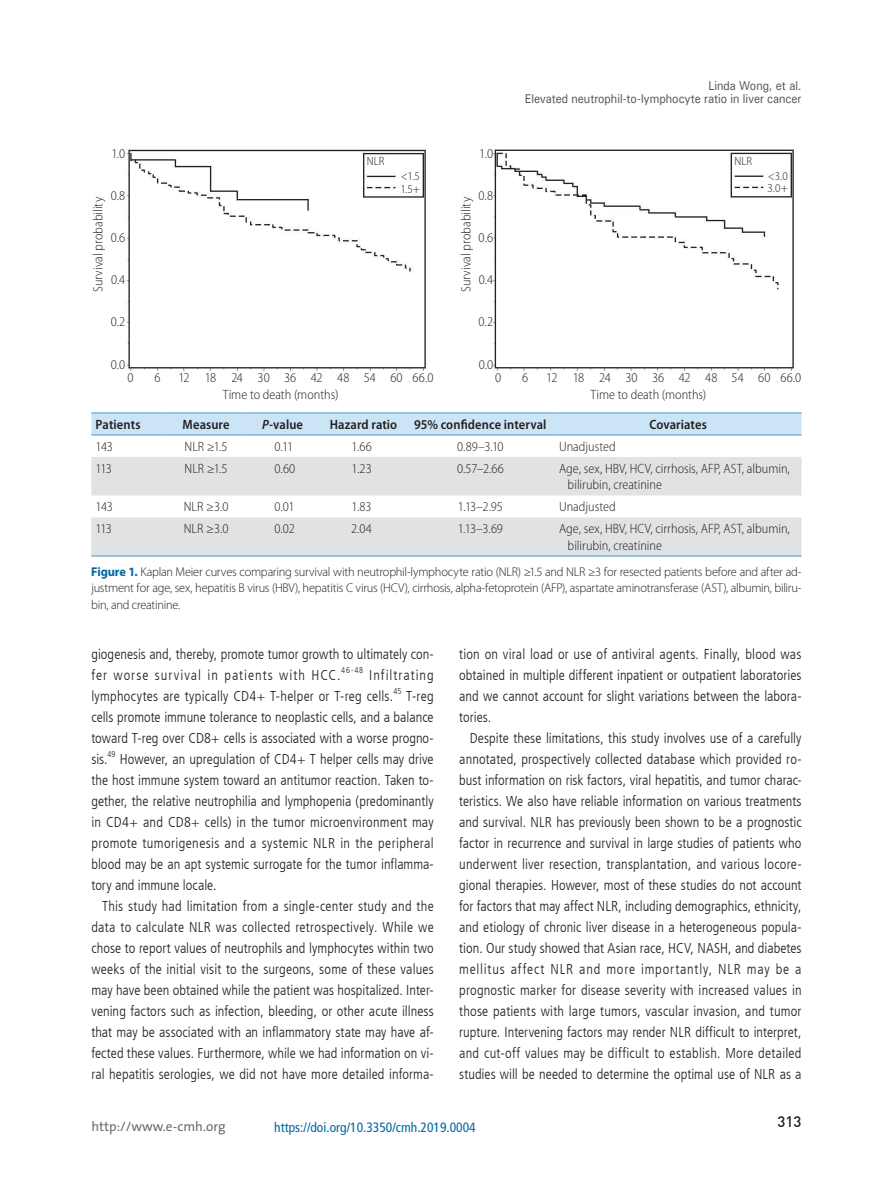
<style>
.page{position:relative;width:893px;height:1191px;background:#fff}
.page>*{position:absolute;margin:0;border:0;box-sizing:border-box;transform-origin:0 0}
.t1{font:15px "Dinmed";color:#231f20}
.t2{font:300 condensed 14.25px/21px "Frutiger LT";letter-spacing:.005em;color:#231f20;text-align:justify}
.t3{font:300 semi-condensed 13.5px/16.5px "Myriad Pro";color:#231f20}
.t4{font:600 semi-condensed 13.5px "Myriad Pro";letter-spacing:.005em;color:#231f20}
.t5{font:condensed 13.5px "Frutiger LT";color:#0168a1}
.t6{font:13.5px "The Sans";color:#6c6d70}
.t7{font:300 12.75px/16.5px "Myriad Pro";letter-spacing:-.02em;color:#231f20;text-align:justify}
.t8{font:500 12.75px/13.5px "Univers";letter-spacing:-.005em;color:#57585a;text-align:right;scale:.88 1}
.t9{font:300 semi-condensed 12px/12.8px "Myriad Pro";letter-spacing:.005em;color:#231f20}
.t10{font:300 condensed 8.25px "Frutiger LT";letter-spacing:.055em;color:#231f20}
.s1{font-style:italic}
.s2{font-weight:700;color:#0168a1}
</style>
<div class="page">
<div style="left:91px;top:413px;width:710px;height:21px;background:#cbe5f7"></div>
<svg style="left:91px;top:457px;width:710px;height:98px;fill:#e1e2e4"></svg>
<hr style="left:91px;top:412px;width:77px;height:1px;background:#4895d0">
<hr style="left:168px;top:412px;width:76px;height:1px;background:#4895d0">
<hr style="left:244px;top:412px;width:77px;height:1px;background:#4895d0">
<hr style="left:321px;top:412px;width:85px;height:1px;background:#4895d0">
<hr style="left:406px;top:412px;width:149px;height:1px;background:#4895d0">
<hr style="left:555px;top:412px;width:246px;height:1px;background:#4895d0">
<hr style="left:91px;top:434px;width:77px;height:1px;background:#4895d0">
<hr style="left:168px;top:434px;width:76px;height:1px;background:#4895d0">
<hr style="left:244px;top:434px;width:77px;height:1px;background:#4895d0">
<hr style="left:321px;top:434px;width:85px;height:1px;background:#4895d0">
<hr style="left:406px;top:434px;width:149px;height:1px;background:#4895d0">
<hr style="left:555px;top:434px;width:246px;height:1px;background:#4895d0">
<hr style="left:91px;top:555px;width:77px;height:1px;background:#4895d0">
<hr style="left:168px;top:555px;width:76px;height:1px;background:#4895d0">
<hr style="left:244px;top:555px;width:77px;height:1px;background:#4895d0">
<hr style="left:321px;top:555px;width:85px;height:1px;background:#4895d0">
<hr style="left:406px;top:555px;width:149px;height:1px;background:#4895d0">
<hr style="left:555px;top:555px;width:246px;height:1px;background:#4895d0">
<img style="left:127px;top:149px;width:299px;height:223px">
<img style="left:493px;top:149px;width:301px;height:222px">
<p class="t3" style="left:111px;top:145px;width:15px">1.0</p>
<p class="t3" style="left:111px;top:187px;width:16px">0.8</p>
<p class="t3" style="left:111px;top:229px;width:16px">0.6</p>
<p class="t3" style="left:111px;top:271px;width:16px">0.4</p>
<p class="t3" style="left:111px;top:313px;width:16px">0.2</p>
<p class="t3" style="left:111px;top:356px;width:16px">0.0</p>
<p class="t3" style="left:479px;top:145px;width:15px">1.0</p>
<p class="t3" style="left:479px;top:187px;width:16px">0.8</p>
<p class="t3" style="left:479px;top:229px;width:16px">0.6</p>
<p class="t3" style="left:479px;top:271px;width:16px">0.4</p>
<p class="t3" style="left:479px;top:313px;width:16px">0.2</p>
<p class="t3" style="left:479px;top:356px;width:16px">0.0</p>
<p class="t9" style="left:367px;top:155px;width:19px">NLR</p>
<p class="t9" style="left:400px;top:169px;width:21px">&lt;1.5<br>1.5+</p>
<p class="t3" style="left:90px;top:292px;width:97px;rotate:-90deg">Survival probability</p>
<p class="t3" style="left:458px;top:292px;width:97px;rotate:-90deg">Survival probability</p>
<p class="t8" style="left:525px;top:78px;width:316px">Linda Wong, et al.<br>Elevated neutrophil-to-lymphocyte ratio in liver cancer</p>
<p class="t9" style="left:734px;top:155px;width:19px">NLR</p>
<p class="t9" style="left:768px;top:169px;width:22px">&lt;3.0<br>3.0+</p>
<p class="t3" style="left:127px;top:369px;width:8px">0</p>
<p class="t3" style="left:154px;top:369px;width:8px">6</p>
<p class="t3" style="left:178px;top:369px;width:257px">12 18 24 30 36 42 48 54 60 66.0</p>
<p class="t3" style="left:495px;top:369px;width:8px">0</p>
<p class="t3" style="left:522px;top:369px;width:8px">6</p>
<p class="t3" style="left:546px;top:369px;width:257px">12 18 24 30 36 42 48 54 60 66.0</p>
<p class="t3" style="left:223px;top:386px;width:117px">Time to death (months)</p>
<p class="t3" style="left:590px;top:386px;width:117px">Time to death (months)</p>
<p class="t4" style="left:96px;top:415px;width:46px">Patients</p>
<p class="t4" style="left:183px;top:415px;width:49px">Measure</p>
<p class="t4" style="left:262px;top:415px;width:42px"><span class="s1">P</span>-value</p>
<p class="t4" style="left:330px;top:415px;width:69px">Hazard ratio</p>
<p class="t4" style="left:414px;top:415px;width:134px">95% confidence interval</p>
<p class="t4" style="left:649px;top:415px;width:59px">Covariates</p>
<p class="t3" style="left:96px;top:438px;width:19px">143</p>
<p class="t3" style="left:185px;top:438px;width:45px">NLR ≥1.5</p>
<p class="t3" style="left:274px;top:438px;width:20px">0.11</p>
<p class="t3" style="left:352px;top:438px;width:22px">1.66</p>
<p class="t3" style="left:457px;top:438px;width:48px">0.89–3.10</p>
<p class="t3" style="left:559px;top:438px;width:58px">Unadjusted</p>
<p class="t3" style="left:96px;top:460px;width:18px">113</p>
<p class="t3" style="left:185px;top:460px;width:45px">NLR ≥1.5</p>
<p class="t3" style="left:274px;top:460px;width:22px">0.60</p>
<p class="t3" style="left:352px;top:460px;width:22px">1.23</p>
<p class="t3" style="left:457px;top:460px;width:48px">0.57–2.66</p>
<p class="t3" style="left:568px;top:460px;width:224px;text-indent:-9px">Age, sex, HBV, HCV, cirrhosis, AFP, AST, albumin, bilirubin, creatinine</p>
<p class="t3" style="left:96px;top:498px;width:19px">143</p>
<p class="t3" style="left:184px;top:498px;width:46px">NLR ≥3.0</p>
<p class="t3" style="left:274px;top:498px;width:22px">0.01</p>
<p class="t3" style="left:352px;top:498px;width:22px">1.83</p>
<p class="t3" style="left:458px;top:498px;width:46px">1.13–2.95</p>
<p class="t3" style="left:559px;top:498px;width:58px">Unadjusted</p>
<p class="t3" style="left:96px;top:520px;width:18px">113</p>
<p class="t3" style="left:184px;top:520px;width:46px">NLR ≥3.0</p>
<p class="t3" style="left:274px;top:520px;width:22px">0.02</p>
<p class="t3" style="left:351px;top:520px;width:22px">2.04</p>
<p class="t3" style="left:458px;top:520px;width:47px">1.13–3.69</p>
<p class="t3" style="left:568px;top:520px;width:224px;text-indent:-9px">Age, sex, HBV, HCV, cirrhosis, AFP, AST, albumin, bilirubin, creatinine</p>
<p class="t7" style="left:91px;top:563px;width:712px"><span class="s2">Figure 1.</span> Kaplan Meier curves comparing survival with neutrophil-lymphocyte ratio (NLR) ≥1.5 and NLR ≥3 for resected patients before and after ad&shy;justment for age, sex, hepatitis B virus (HBV), hepatitis C virus (HCV), cirrhosis, alpha-fetoprotein (AFP), aspartate aminotransferase (AST), albumin, biliru&shy;bin, and creatinine.</p>
<p class="t2" style="left:91px;top:643px;width:344px">giogenesis and, thereby, promote tumor growth to ultimately con&shy;fer worse survival in patients with HCC.</p>
<p class="t10" style="left:341px;top:665px;width:23px">46-48</p>
<p class="t2" style="left:91px;top:664px;width:344px;text-indent:278px">Infiltrating lymphocytes are typically CD4+ T-helper or T-reg cells.</p>
<p class="t10" style="left:393px;top:686px;width:10px">45</p>
<p class="t2" style="left:91px;top:685px;width:344px;text-indent:315px">T-reg cells promote immune tolerance to neoplastic cells, and a balance toward T-reg over CD8+ cells is associated with a worse progno&shy;sis.</p>
<p class="t10" style="left:108px;top:749px;width:10px">49</p>
<p class="t2" style="left:91px;top:748px;width:344px;text-indent:28px">However, an upregulation of CD4+ T helper cells may drive the host immune system toward an antitumor reaction. Taken to&shy;gether, the relative neutrophilia and lymphopenia (predominantly in CD4+ and CD8+ cells) in the tumor microenvironment may promote tumorigenesis and a systemic NLR in the peripheral blood may be an apt systemic surrogate for the tumor inflamma&shy;tory and immune locale.</p>
<p class="t2" style="left:91px;top:896px;width:344px;text-indent:11px">This study had limitation from a single-center study and the data to calculate NLR was collected retrospectively. While we chose to report values of neutrophils and lymphocytes within two weeks of the initial visit to the surgeons, some of these values may have been obtained while the patient was hospitalized. Inter&shy;vening factors such as infection, bleeding, or other acute illness that may be associated with an inflammatory state may have af&shy;fected these values. Furthermore, while we had information on vi&shy;ral hepatitis serologies, we did not have more detailed informa-</p>
<p class="t2" style="left:459px;top:644px;width:344px">tion on viral load or use of antiviral agents. Finally, blood was obtained in multiple different inpatient or outpatient laboratories and we cannot account for slight variations between the labora&shy;tories.</p>
<p class="t2" style="left:459px;top:728px;width:344px;text-indent:11px">Despite these limitations, this study involves use of a carefully annotated, prospectively collected database which provided ro&shy;bust information on risk factors, viral hepatitis, and tumor charac&shy;teristics. We also have reliable information on various treatments and survival. NLR has previously been shown to be a prognostic factor in recurrence and survival in large studies of patients who underwent liver resection, transplantation, and various locore&shy;gional therapies. However, most of these studies do not account for factors that may affect NLR, including demographics, ethnicity, and etiology of chronic liver disease in a heterogeneous popula&shy;tion. Our study showed that Asian race, HCV, NASH, and diabetes mellitus affect NLR and more importantly, NLR may be a prognostic marker for disease severity with increased values in those patients with large tumors, vascular invasion, and tumor rupture. Intervening factors may render NLR difficult to interpret, and cut-off values may be difficult to establish. More detailed studies will be needed to determine the optimal use of NLR as a</p>
<p class="t6" style="left:91px;top:1115px;width:136px">http://www.e-cmh.org</p>
<p class="t5" style="left:274px;top:1119px;width:203px">https://doi.org/10.3350/cmh.2019.0004</p>
<p class="t1" style="left:778px;top:1112px;width:25px">313</p>
</div>
